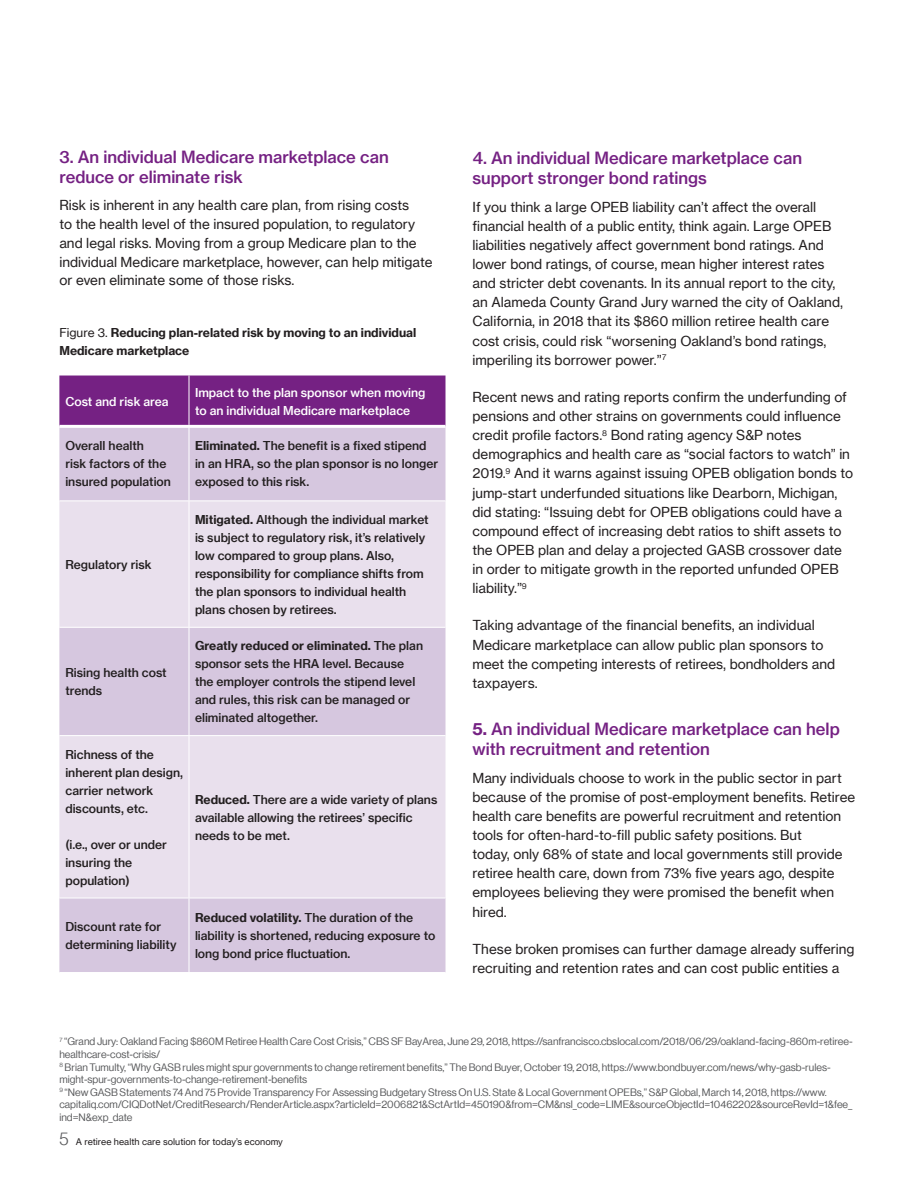
<style>
.page{position:relative;width:918px;height:1188px;background:#fff}
.page>*{position:absolute;margin:0;border:0;box-sizing:border-box;transform-origin:0 0}
.Subhead_1__11_13_Med{font:16.5px/20px "N Haas Grotesk TX Pro 65 Md";color:#752183}
.Body_text_black{font:13.5px/19.2px "N Haas Grotesk TX Pro 55 Rg";color:#231f20}
.Callout_5__8pt__medi{font:12px/18px "N Haas Grotesk TX Pro 65 Md";color:#231f20}
.Callout_5__8pt__medi-2{font:12px/18px "N Haas Grotesk TX Pro 65 Md";color:#fff}
.Callout_4__8pt_bold{font:12px/18px "N Haas Grotesk TX Pro 75 Bd";color:#231f20}
.Footnote{font:10.5px/12.6px "N Haas Grotesk DS Pro 55 Rg";color:#57585a}
.t1{font:9px "N Haas Grotesk TX Pro 55 Rg";color:#231f20}
.s1{font-family:"N Haas Grotesk TX Pro 55 Rg"}
.s2{font-family:"N Haas Grotesk TX Pro 75 Bd"}
.s3{font-family:"N Haas Grotesk DS Pro 45 Lt";font-size:18px;color:#57585a}
</style>
<div class="page">
<div style="left:59px;top:376px;width:387px;height:49px;background:#752183"></div>
<div style="left:59px;top:428px;width:387px;height:544px;background:#d6c7df"></div>
<svg style="left:59px;top:502px;width:387px;height:396px;background:#e3d9e9"></svg>
<hr style="left:189px;top:428px;width:1px;height:73px;background:#fff">
<hr style="left:59px;top:501px;width:130px;height:1px;background:#fff">
<hr style="left:189px;top:501px;width:257px;height:1px;background:#fff">
<hr style="left:189px;top:501px;width:1px;height:126px;background:#fff">
<hr style="left:59px;top:627px;width:130px;height:1px;background:#fff">
<hr style="left:189px;top:627px;width:257px;height:1px;background:#fff">
<hr style="left:189px;top:628px;width:1px;height:107px;background:#fff">
<hr style="left:59px;top:735px;width:130px;height:1px;background:#fff">
<hr style="left:189px;top:735px;width:257px;height:1px;background:#fff">
<hr style="left:189px;top:736px;width:1px;height:162px;background:#fff">
<hr style="left:59px;top:898px;width:130px;height:1px;background:#fff">
<hr style="left:189px;top:898px;width:257px;height:1px;background:#fff">
<hr style="left:189px;top:898px;width:1px;height:74px;background:#fff">
<hr style="left:189px;top:376px;width:1px;height:49px;background:#fff">
<p class="Subhead_1__11_13_Med" style="left:59px;top:147px;width:331px;line-height:19.5px">3. An individual Medicare marketplace can reduce or eliminate risk</p>
<p class="Body_text_black" style="left:59px;top:196px;width:375px;line-height:18.8px">Risk is inherent in any health care plan, from rising costs<br>to the health level of the insured population, to regulatory and legal risks. Moving from a group Medicare plan to the individual Medicare marketplace, however, can help mitigate or even eliminate some of those risks.</p>
<p class="Callout_4__8pt_bold" style="left:59px;top:324px;width:359px"><span class="s1">Figure 3.</span> Reducing plan-related risk by moving to an individual<br>Medicare marketplace</p>
<p class="Callout_5__8pt__medi-2" style="left:65px;top:392px;width:105px">Cost and risk area</p>
<p class="Callout_5__8pt__medi-2" style="left:195px;top:383px;width:232px">Impact to the plan sponsor when moving to an individual Medicare marketplace</p>
<p class="Callout_5__8pt__medi" style="left:65px;top:437px;width:107px">Overall health<br>risk factors of the insured population</p>
<p class="Callout_5__8pt__medi" style="left:195px;top:437px;width:245px"><span class="s2">Eliminated.</span> The benefit is a fixed stipend in an HRA, so the plan sponsor is no longer exposed to this risk.</p>
<p class="Callout_5__8pt__medi" style="left:65px;top:555px;width:88px">Regulatory risk</p>
<p class="Callout_5__8pt__medi" style="left:65px;top:664px;width:103px">Rising health cost trends</p>
<p class="Callout_5__8pt__medi" style="left:65px;top:745px;width:119px">Richness of the inherent plan design, carrier network discounts, etc.</p>
<p class="Callout_5__8pt__medi" style="left:65px;top:835px;width:103px">(i.e., over or under insuring the population)</p>
<p class="Callout_5__8pt__medi" style="left:195px;top:510px;width:235px"><span class="s2">Mitigated.</span> Although the individual market is subject to regulatory risk, it’s relatively low compared to group plans. Also, responsibility for compliance shifts from the plan sponsors to individual health plans chosen by retirees.</p>
<p class="Callout_5__8pt__medi" style="left:195px;top:637px;width:230px"><span class="s2">Greatly reduced or eliminated.</span> The plan sponsor sets the HRA level. Because the employer controls the stipend level and rules, this risk can be managed or eliminated altogether.</p>
<p class="Callout_5__8pt__medi" style="left:195px;top:790px;width:244px"><span class="s2">Reduced.</span> There are a wide variety of plans available allowing the retirees’ specific needs to be met.</p>
<p class="Callout_5__8pt__medi" style="left:65px;top:918px;width:113px">Discount rate for determining liability</p>
<p class="Callout_5__8pt__medi" style="left:195px;top:909px;width:242px"><span class="s2">Reduced volatility.</span> The duration of the liability is shortened, reducing exposure to long bond price fluctuation.</p>
<p class="Subhead_1__11_13_Med" style="left:472px;top:148px;width:331px">4. An individual Medicare marketplace can support stronger bond ratings</p>
<p class="Body_text_black" style="left:472px;top:197px;width:372px">If you think a large OPEB liability can’t affect the overall financial health of a public entity, think again. Large OPEB liabilities negatively affect government bond ratings. And lower bond ratings, of course, mean higher interest rates and stricter debt covenants. In its annual report to the city, an Alameda County Grand Jury warned the city of Oakland, California, in 2018 that its $860 million retiree health care cost crisis, could risk “worsening Oakland’s bond ratings, imperiling its borrower power.”<sup>7</sup></p>
<p class="Body_text_black" style="left:472px;top:387px;width:382px">Recent news and rating reports confirm the underfunding of pensions and other strains on governments could influence credit profile factors.<sup>8</sup> Bond rating agency S&amp;P notes demographics and health care as “social factors to watch” in 2019.<sup>9</sup> And it warns against issuing OPEB obligation bonds to jump-start underfunded situations like Dearborn, Michigan, did stating: “Issuing debt for OPEB obligations could have a compound effect of increasing debt ratios to shift assets to the OPEB plan and delay a projected GASB crossover date in order to mitigate growth in the reported unfunded OPEB liability.”<sup>9</sup></p>
<p class="Body_text_black" style="left:472px;top:616px;width:364px">Taking advantage of the financial benefits, an individual Medicare marketplace can allow public plan sponsors to meet the competing interests of retirees, bondholders and taxpayers.</p>
<p class="Subhead_1__11_13_Med" style="left:472px;top:719px;width:369px"><span class="s2">5.</span> An individual Medicare marketplace can help with recruitment and retention</p>
<p class="Body_text_black" style="left:472px;top:768px;width:384px">Many individuals choose to work in the public sector in part because of the promise of post-employment benefits. Retiree health care benefits are powerful recruitment and retention tools for often-hard-to-fill public safety positions. But<br>today, only 68% of state and local governments still provide retiree health care, down from 73% five years ago, despite employees believing they were promised the benefit when hired.</p>
<p class="Body_text_black" style="left:472px;top:939px;width:384px">These broken promises can further damage already suffering recruiting and retention rates and can cost public entities a</p>
<p class="Footnote" style="left:59px;top:1035px;width:795px"><sup>7</sup> “Grand Jury: Oakland Facing $860M Retiree Health Care Cost Crisis,” CBS SF BayArea, June 29, 2018, https://sanfrancisco.cbslocal.com/2018/06/29/oakland-facing-860m-retiree&shy;healthcare-cost-crisis/</p>
<p class="Footnote" style="left:59px;top:1061px;width:773px"><sup>8</sup> Brian Tumulty, “Why GASB rules might spur governments to change retirement benefits,” The Bond Buyer, October 19, 2018, https://www.bondbuyer.com/news/why-gasb-rules&shy;might-spur-governments-to-change-retirement-benefits</p>
<p class="Footnote" style="left:59px;top:1086px;width:795px"><sup>9</sup> “New GASB Statements 74 And 75 Provide Transparency For Assessing Budgetary Stress On U.S. State &amp; Local Government OPEBs,” S&amp;P Global, March 14, 2018, https://www. capitaliq.com/CIQDotNet/CreditResearch/RenderArticle.aspx?articleId=2006821&amp;SctArtId=450190&amp;from=CM&amp;nsl_code=LIME&amp;sourceObjectId=10462202&amp;sourceRevId=1&amp;fee_ ind=N&amp;exp_date</p>
<p class="t1" style="left:59px;top:1136px;width:225px"><span class="s3">5</span> A retiree health care solution for today’s economy</p>
</div>
